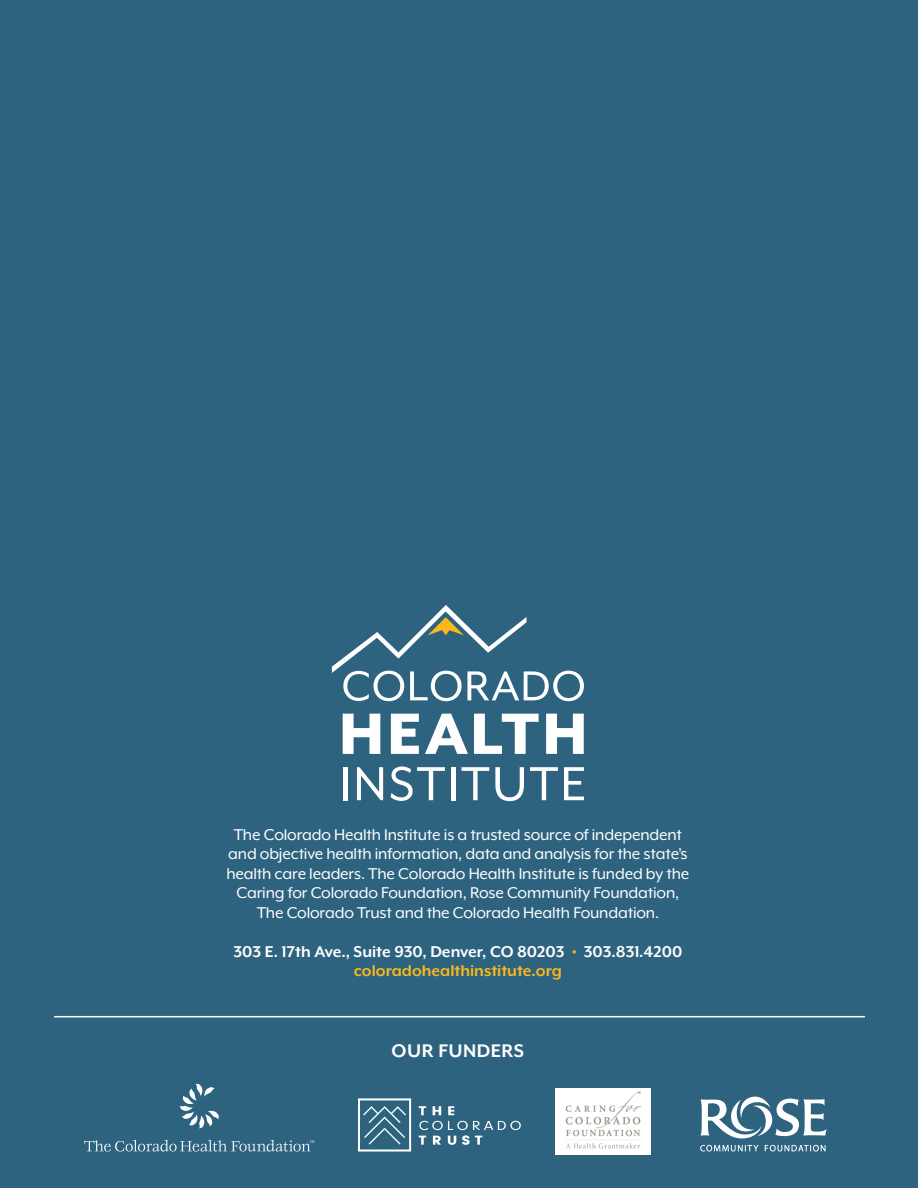
<style>
.page{position:relative;width:918px;height:1188px;background:#2e6380}
.page>*{position:absolute;margin:0;border:0;box-sizing:border-box;transform-origin:0 0}
.t1{font:700 21px "Mr Eaves XL Mod OT";letter-spacing:.02em;color:#fff}
.t2{font:18px/19.5px "Mr Eaves XL Mod OT";letter-spacing:-.01em;color:#fff;text-align:center}
.t3{font:700 18px/19.5px "Mr Eaves XL Mod OT";color:#fff;text-align:center}
.s1{color:#fdb91b}
.s2{color:#fcb81b}
</style>
<div class="page">
<svg style="left:332px;top:605px;width:252px;height:96px"></svg>
<svg style="left:343px;top:714px;width:37px;height:40px"></svg>
<svg style="left:391px;top:714px;width:28px;height:40px"></svg>
<svg style="left:425px;top:714px;width:43px;height:40px"></svg>
<svg style="left:474px;top:714px;width:65px;height:40px"></svg>
<svg style="left:546px;top:714px;width:38px;height:40px"></svg>
<div style="left:343px;top:767px;width:5px;height:33px;background:#fff"></div>
<svg style="left:357px;top:767px;width:26px;height:33px"></svg>
<svg style="left:391px;top:766px;width:54px;height:35px"></svg>
<hr style="left:451px;top:767px;width:4px;height:33px;background:#fff">
<svg style="left:461px;top:767px;width:28px;height:33px"></svg>
<svg style="left:495px;top:767px;width:29px;height:34px"></svg>
<svg style="left:530px;top:767px;width:28px;height:33px"></svg>
<svg style="left:564px;top:767px;width:20px;height:33px"></svg>
<hr style="left:54px;top:1016px;width:811px;height:1px;background:#fff">
<svg style="left:180px;top:1084px;width:39px;height:45px"></svg>
<svg style="left:84px;top:1140px;width:230px;height:12px"></svg>
<svg style="left:419px;top:1106px;width:7px;height:9px"></svg>
<svg style="left:433px;top:1106px;width:8px;height:9px"></svg>
<svg style="left:448px;top:1106px;width:6px;height:9px"></svg>
<svg style="left:419px;top:1121px;width:102px;height:24px"></svg>
<svg style="left:358px;top:1098px;width:53px;height:54px"></svg>
<svg style="left:700px;top:1145px;width:126px;height:7px"></svg>
<svg style="left:700px;top:1096px;width:127px;height:43px"></svg>
<img style="left:556px;top:1088px;width:94px;height:66px">
<p class="t2" style="left:226px;top:825px;width:465px">The Colorado Health Institute is a trusted source of independent and objective health information, data and analysis for the state’s health care leaders. The Colorado Health Institute is funded by the Caring for Colorado Foundation, Rose Community Foundation, The Colorado Trust and the Colorado Health Foundation.</p>
<p class="t3" style="left:234px;top:942px;width:450px">303 E. 17th Ave., Suite 930, Denver, CO 80203 <span class="s1">•</span> 303.831.4200 <span class="s2">coloradohealthinstitute.org</span></p>
<p class="t1" style="left:392px;top:1041px;width:134px">OUR FUNDERS</p>
</div>
